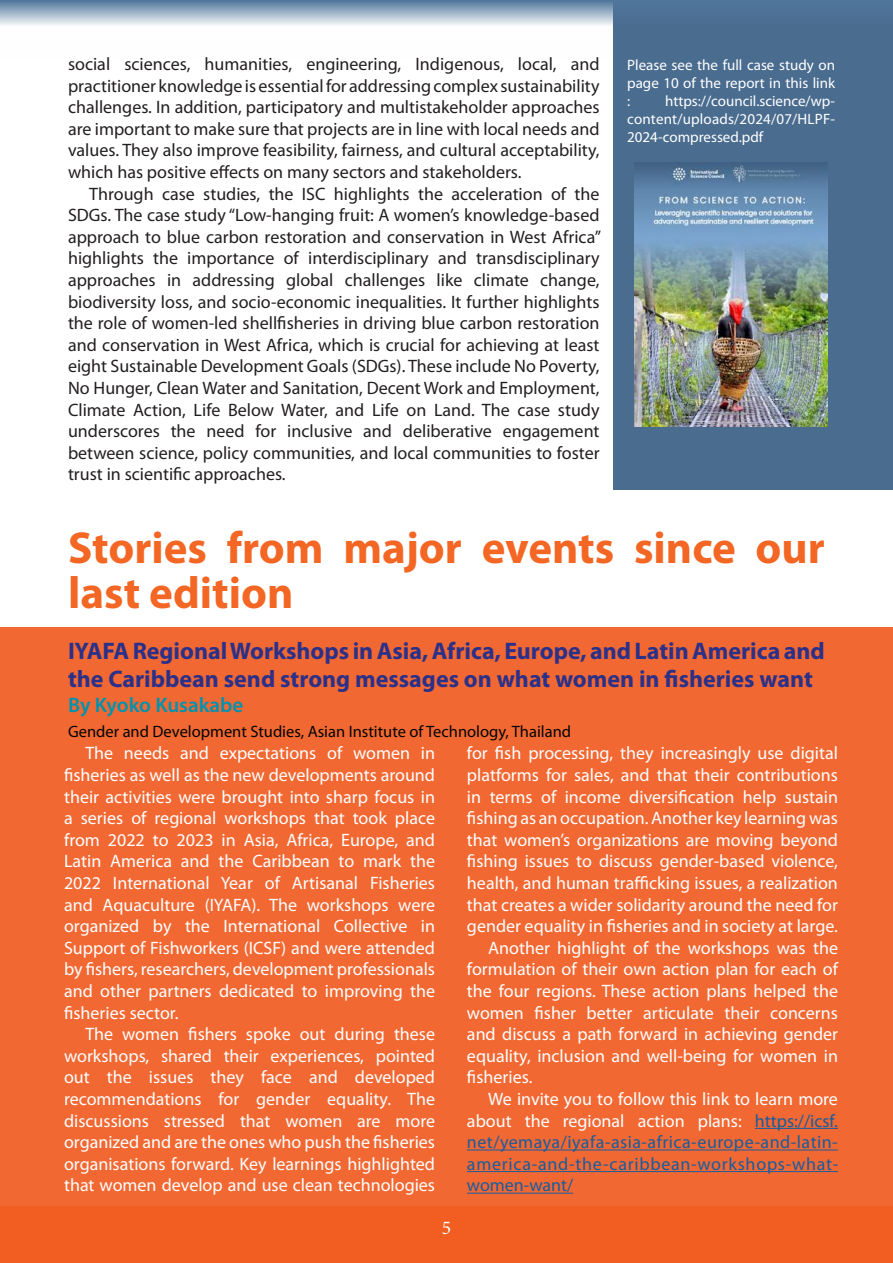
<style>
.page{position:relative;width:893px;height:1263px;background:#fff}
.page>*{position:absolute;margin:0;border:0;box-sizing:border-box;transform-origin:0 0}
.t1{font:700 45px/45px "Myriad Pro";color:#f36623}
.t2{font:700 24px/28.8px "Myriad Pro";color:#2b3088}
.t3{font:600 21px "Myriad Pro";color:#0093ad}
.t4{font:19.5px "Minion Pro";color:#fff}
.t5{font:18px/21.6px "Myriad Pro";color:#fff;text-align:justify}
.t6{font:18px/21.6px "Myriad Pro";color:#231f20;text-align:justify}
.t7{font:18px "Myriad Pro";letter-spacing:.025em;color:#175d9e}
.t8{font:18px "Myriad Pro";color:#175d9e}
.t9{font:16.5px "Myriad Pro";color:#040503}
.t10{font:15px/18px "Myriad Pro";color:#fff;text-align:justify}
.s1{color:#175d9e}
</style>
<div class="page">
<div style="left:0;top:1205px;width:893px;height:58px;background:#f25d21"></div>
<div style="left:613px;top:0;width:280px;height:489px;background:#4a6c8f"></div>
<div style="left:0;top:627px;width:893px;height:578px;background:#f26833"></div>
<hr style="left:755px;top:1128px;width:83px;height:1px;background:#175d9e">
<hr style="left:467px;top:1149px;width:371px;height:1px;background:#175d9e">
<hr style="left:467px;top:1171px;width:371px;height:1px;background:#175d9e">
<hr style="left:467px;top:1193px;width:106px;height:1px;background:#175d9e">
<img style="left:634px;top:163px;width:193px;height:263px">
<svg style="left:0;top:0;width:893px;height:25px"></svg>
<p class="t6" style="left:68px;top:53px;width:533px">social sciences, humanities, engineering, Indigenous, local, and practitioner knowledge is essential for addressing complex sustainability challenges. In addition, participatory and multistakeholder approaches are important to make sure that projects are in line with local needs and values. They also improve feasibility, fairness, and cultural acceptability, which has positive effects on many sectors and stakeholders.</p>
<p class="t6" style="left:68px;top:182px;width:535px;text-indent:21px">Through case studies, the ISC highlights the acceleration of the SDGs. The case study “Low-hanging fruit: A women’s knowledge-based approach to blue carbon restoration and conservation in West Africa” highlights the importance of interdisciplinary and transdisciplinary approaches in addressing global challenges like climate change, biodiversity loss, and socio-economic inequalities. It further highlights the role of women-led shellfisheries in driving blue carbon restoration and conservation in West Africa, which is crucial for achieving at least eight Sustainable Development Goals (SDGs). These include No Poverty, No Hunger, Clean Water and Sanitation, Decent Work and Employment, Climate Action, Life Below Water, and Life on Land. The case study underscores the need for inclusive and deliberative engagement between science, policy communities, and local communities to foster trust in scientific approaches.</p>
<p class="t10" style="left:627px;top:56px;width:209px">Please see the full case study on page 10 of the report in this link :</p>
<p class="t10" style="left:627px;top:92px;width:209px;text-indent:38px">https://council.science/wp&shy;content/uploads/2024/07/HLPF-2024-compressed.pdf</p>
<h1 class="t1" style="left:68px;top:523px;width:758px">Stories from major events since our last edition</h1>
<h2 class="t2" style="left:68px;top:635px;width:758px">IYAFA Regional Workshops in Asia, Africa, Europe, and Latin America and the Caribbean send strong messages on what women in fisheries want</h2>
<p class="t3" style="left:68px;top:692px;width:177px">By Kyoko Kusakabe</p>
<p class="t9" style="left:68px;top:721px;width:505px">Gender and Development Studies, Asian Institute of Technology, Thailand</p>
<p class="t5" style="left:64px;top:742px;width:373px;text-indent:21px">The needs and expectations of women in fisheries as well as the new developments around their activities were brought into sharp focus in a series of regional workshops that took place from 2022 to 2023 in Asia, Africa, Europe, and Latin America and the Caribbean to mark the 2022 International Year of Artisanal Fisheries and Aquaculture (IYAFA). The workshops were organized by the International Collective in Support of Fishworkers (ICSF) and were attended by fishers, researchers, development professionals and other partners dedicated to improving the fisheries sector.</p>
<p class="t5" style="left:64px;top:1023px;width:373px;text-indent:21px">The women fishers spoke out during these workshops, shared their experiences, pointed out the issues they face and developed recommendations for gender equality. The discussions stressed that women are more organized and are the ones who push the fisheries organisations forward. Key learnings highlighted that women develop and use clean technologies</p>
<p class="t4" style="left:442px;top:1215px;width:11px">5</p>
<p class="t5" style="left:467px;top:742px;width:373px">for fish processing, they increasingly use digital</p>
<p class="t5" style="left:467px;top:764px;width:372px">platforms for sales, and that their contributions</p>
<p class="t5" style="left:467px;top:785px;width:372px">in terms of income diversification help sustain</p>
<p class="t5" style="left:467px;top:807px;width:372px">fishing as an occupation. Another key learning was</p>
<p class="t5" style="left:467px;top:829px;width:372px">that women’s organizations are moving beyond</p>
<p class="t5" style="left:467px;top:850px;width:372px">fishing issues to discuss gender-based violence,</p>
<p class="t5" style="left:467px;top:872px;width:372px">health, and human trafficking issues, a realization</p>
<p class="t5" style="left:467px;top:893px;width:372px">that creates a wider solidarity around the need for</p>
<p class="t5" style="left:467px;top:915px;width:372px">gender equality in fisheries and in society at large.</p>
<p class="t5" style="left:488px;top:937px;width:351px">Another highlight of the workshops was the</p>
<p class="t5" style="left:467px;top:958px;width:372px">formulation of their own action plan for each of</p>
<p class="t5" style="left:467px;top:980px;width:373px">the four regions. These action plans helped the</p>
<p class="t5" style="left:467px;top:1001px;width:373px">women fisher better articulate their concerns</p>
<p class="t5" style="left:467px;top:1023px;width:373px">and discuss a path forward in achieving gender</p>
<p class="t5" style="left:467px;top:1045px;width:372px">equality, inclusion and well-being for women in</p>
<p class="t5" style="left:467px;top:1066px;width:67px">fisheries.</p>
<p class="t5" style="left:488px;top:1088px;width:351px">We invite you to follow this link to learn more</p>
<p class="t5" style="left:467px;top:1109px;width:372px">about the regional action plans: <span class="s1">https://icsf.</span></p>
<p class="t7" style="left:467px;top:1131px;width:372px">net/yemaya/iyafa-asia-africa-europe-and-latin-</p>
<p class="t7" style="left:467px;top:1153px;width:373px">america-and-the-caribbean-workshops-what-</p>
<p class="t8" style="left:467px;top:1174px;width:108px">women-want/</p>
</div>
